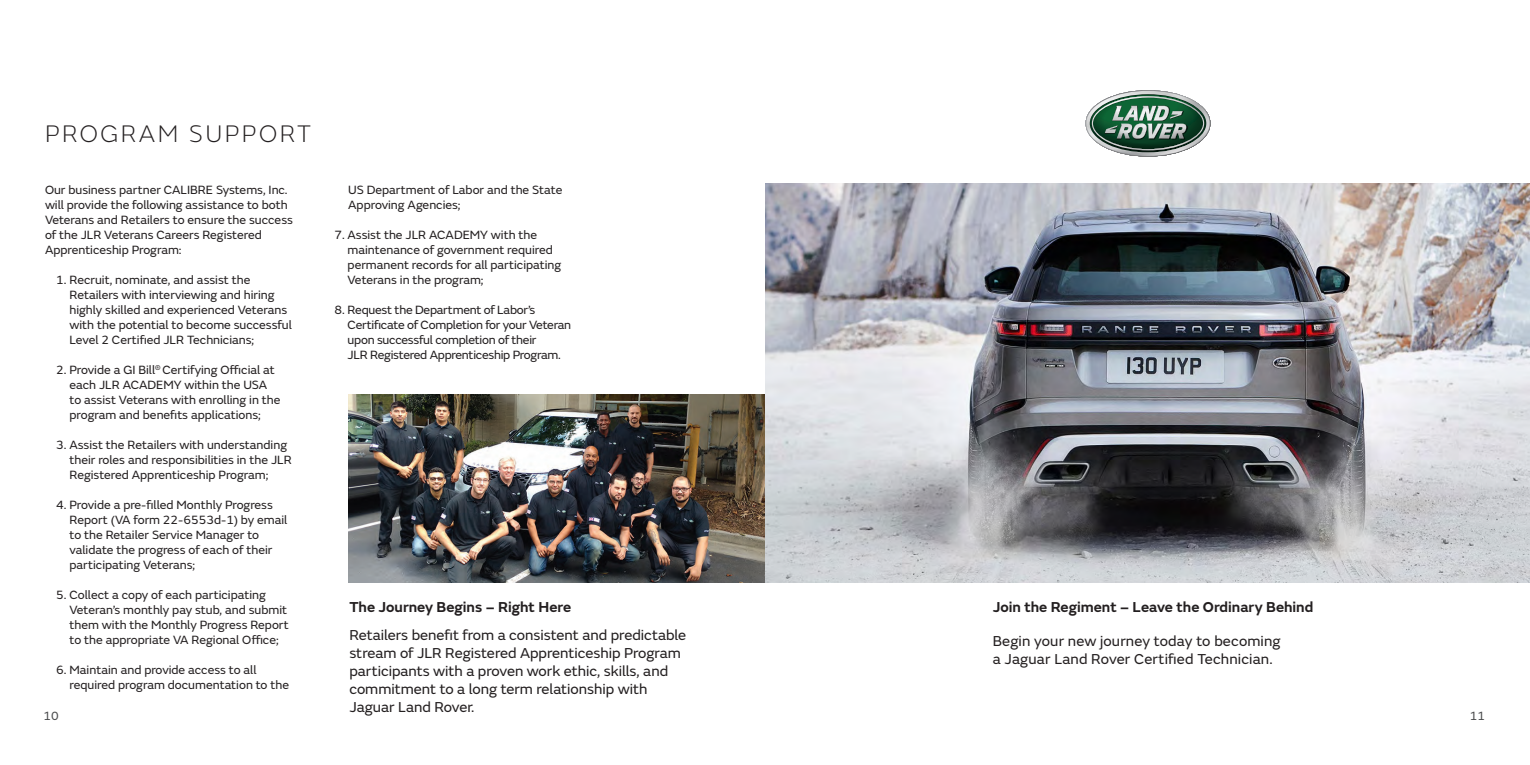
<style>
.page{position:relative;width:1530px;height:765px;background:#fff}
.page>*{position:absolute;margin:0;border:0;box-sizing:border-box;transform-origin:0 0}
.Section_Header{font:200 25px "JLR Emeric";letter-spacing:.1em;color:#231f20}
.Sub_Body{font:15px/18px "JLR Emeric";color:#231f20}
.Sub_Head{font:600 15px "JLR Emeric";color:#231f20}
.t1{font:12.5px/15px "JLR Emeric";color:#231f20}
.t2{font:12.5px/15px "JLR Emeric";letter-spacing:-.02em;color:#231f20}
.t3{font:12.5px "JLR Emeric";color:#4b4c4d}
</style>
<div class="page">
<img style="left:765px;top:183px;width:765px;height:400px">
<svg style="left:1086px;top:90px;width:124px;height:67px"></svg>
<img style="left:349px;top:394px;width:416px;height:189px">
<p class="Section_Header" style="left:45px;top:117px;width:268px">PROGRAM SUPPORT</p>
<p class="t1" style="left:348px;top:182px;width:216px">US Department of Labor and the State<br>Approving Agencies;</p>
<p class="t1" style="left:348px;top:227px;width:215px;text-indent:-13px">7. Assist the JLR ACADEMY with the maintenance of government required permanent records for all participating Veterans in the program;</p>
<p class="t2" style="left:348px;top:302px;width:225px;text-indent:-13px">8. Request the Department of Labor’s Certificate of Completion for your Veteran upon successful completion of their<br>JLR Registered Apprenticeship Program.</p>
<p class="t1" style="left:45px;top:182px;width:249px">Our business partner CALIBRE Systems, Inc. will provide the following assistance to both Veterans and Retailers to ensure the success of the JLR Veterans Careers Registered Apprenticeship Program:</p>
<p class="t1" style="left:70px;top:272px;width:224px;text-indent:-13px">1. Recruit, nominate, and assist the Retailers with interviewing and hiring highly skilled and experienced Veterans with the potential to become successful Level 2 Certified JLR Technicians;</p>
<p class="t1" style="left:70px;top:362px;width:212px;text-indent:-13px">2. Provide a GI Bill<sup>®</sup> Certifying Official at each JLR ACADEMY within the USA to assist Veterans with enrolling in the program and benefits applications;</p>
<p class="t1" style="left:70px;top:437px;width:224px;text-indent:-13px">3. Assist the Retailers with understanding their roles and responsibilities in the JLR<br>Registered Apprenticeship Program;</p>
<p class="t1" style="left:70px;top:497px;width:219px;text-indent:-13px">4. Provide a pre-filled Monthly Progress Report (VA form 22-6553d-1) by email to the Retailer Service Manager to validate the progress of each of their participating Veterans;</p>
<p class="t1" style="left:70px;top:587px;width:221px;text-indent:-13px">5. Collect a copy of each participating Veteran’s monthly pay stub, and submit them with the Monthly Progress Report to the appropriate VA Regional Office;</p>
<p class="t1" style="left:70px;top:662px;width:221px;text-indent:-13px">6. Maintain and provide access to all required program documentation to the</p>
<p class="Sub_Head" style="left:993px;top:595px;width:322px">Join the Regiment – Leave the Ordinary Behind</p>
<p class="Sub_Body" style="left:993px;top:631px;width:290px">Begin your new journey today to becoming a Jaguar Land Rover Certified Technician.</p>
<p class="Sub_Head" style="left:349px;top:595px;width:223px">The Journey Begins – Right Here</p>
<p class="Sub_Body" style="left:349px;top:625px;width:338px">Retailers benefit from a consistent and predictable stream of JLR Registered Apprenticeship Program participants with a proven work ethic, skills, and commitment to a long term relationship with Jaguar Land Rover.</p>
<p class="t3" style="left:44px;top:707px;width:17px">10</p>
<p class="t3" style="left:1470px;top:707px;width:17px">11</p>
</div>
